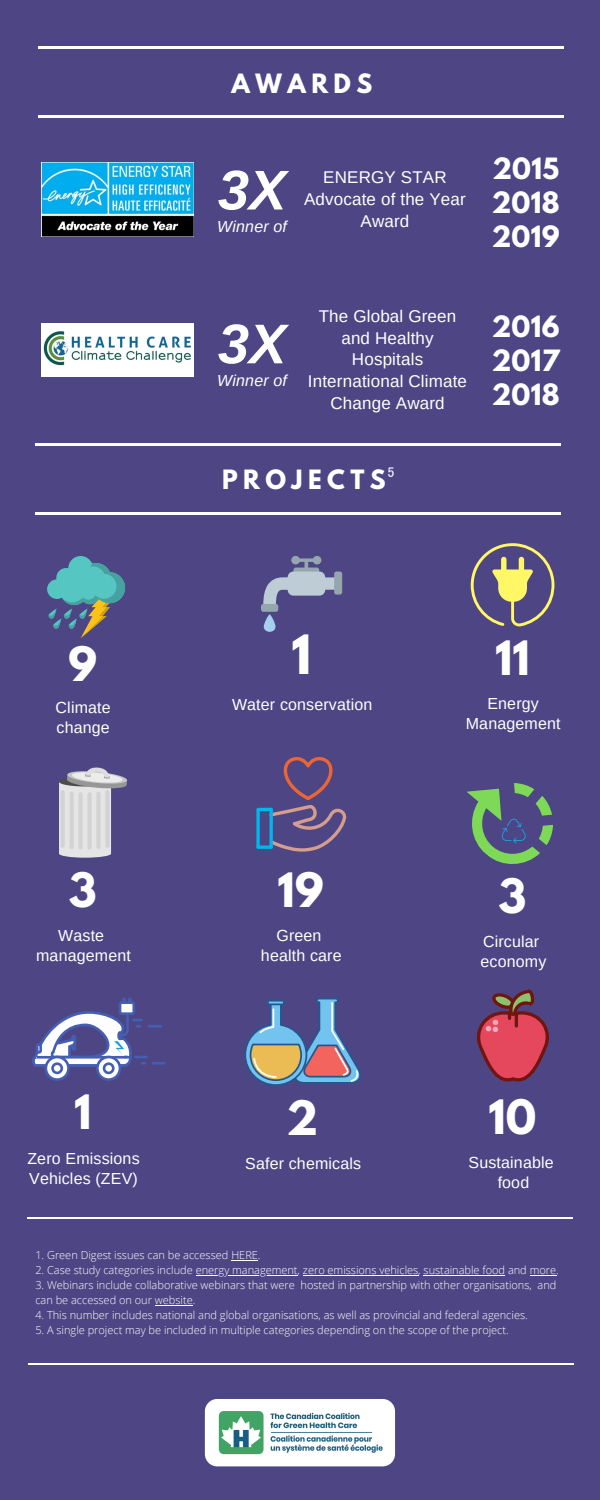
<style>
.page{position:relative;width:600px;height:1500px;background:#4e4684}
.page>*{position:absolute;margin:0;border:0;box-sizing:border-box;transform-origin:0 0}
.t1{font:italic 700 56px "Arimo";color:#fff}
.t2{font:700 48px "League Spartan";color:#fff}
.t3{font:700 42px "League Spartan";color:#fff}
.t4{font:700 26px/33.8px "League Spartan";letter-spacing:.01em;color:#fff;text-align:justify}
.t5{font:700 23.6px "League Spartan";letter-spacing:.23em;color:#fff}
.t6{font:17px/21.8px "Arimo";letter-spacing:.01em;color:#fff;text-align:center}
.t7{font:16px/20.2px "Arimo";letter-spacing:.01em;color:#fff;text-align:center}
.t8{font:italic 16px "Arimo";letter-spacing:.01em;color:#fff}
.t9{font:14px "MS P Gothic";color:#fff}
.t10{font:300 11px/15px "Open Sans";color:#fff}
</style>
<div class="page">
<hr style="left:35px;top:444px;width:526px;height:2px;background:#fff">
<hr style="left:35px;top:512px;width:526px;height:3px;background:#fff">
<hr style="left:38px;top:46px;width:526px;height:2px;background:#fff">
<hr style="left:38px;top:115px;width:526px;height:2px;background:#fff">
<img style="left:42px;top:163px;width:151px;height:73px">
<img style="left:42px;top:324px;width:151px;height:53px">
<svg style="left:59px;top:768px;width:68px;height:90px"></svg>
<svg style="left:47px;top:556px;width:78px;height:82px"></svg>
<svg style="left:471px;top:543px;width:84px;height:83px"></svg>
<svg style="left:97px;top:1057px;width:23px;height:23px"></svg>
<div style="left:96px;top:1056px;width:25px;height:25px;border:3px solid #445eb4;border-radius:50%"></div>
<svg style="left:46px;top:1057px;width:22px;height:23px"></svg>
<div style="left:45px;top:1056px;width:25px;height:25px;border:3px solid #445eb4;border-radius:50%"></div>
<div style="left:104px;top:1064px;width:9px;height:9px;background:#fff;border-radius:50%"></div>
<div style="left:103px;top:1062px;width:12px;height:12px;border:3px solid #445eb4;border-radius:50%"></div>
<div style="left:53px;top:1064px;width:9px;height:9px;background:#fff;border-radius:50%"></div>
<div style="left:51px;top:1062px;width:12px;height:12px;border:3px solid #445eb4;border-radius:50%"></div>
<svg style="left:32px;top:998px;width:132px;height:70px"></svg>
<svg style="left:244px;top:998px;width:117px;height:88px"></svg>
<svg style="left:476px;top:990px;width:73px;height:92px"></svg>
<hr style="left:515px;top:1013px;width:3px;height:15px;background:#701510;border-radius:2px">
<svg style="left:296px;top:558px;width:21px;height:4px"></svg>
<svg style="left:263px;top:561px;width:75px;height:49px"></svg>
<div style="left:261px;top:604px;width:17px;height:8px;background:#96a6af;border-radius:2px"></div>
<div style="left:334px;top:572px;width:8px;height:23px;background:#96a6af;border-radius:2px"></div>
<div style="left:313px;top:556px;width:8px;height:8px;background:#96a6af;border-radius:50%"></div>
<div style="left:291px;top:556px;width:9px;height:8px;background:#96a6af;border-radius:50%"></div>
<svg style="left:264px;top:614px;width:12px;height:18px"></svg>
<div style="left:288px;top:572px;width:37px;height:24px;background:#beccd6;border-radius:6px"></div>
<svg style="left:467px;top:783px;width:86px;height:81px"></svg>
<svg style="left:256px;top:757px;width:91px;height:95px"></svg>
<svg style="left:258px;top:845px;width:13px;height:4px"></svg>
<hr style="left:27px;top:1217px;width:546px;height:2px;background:#fff">
<hr style="left:28px;top:1363px;width:545px;height:2px;background:#fff">
<div style="left:205px;top:1399px;width:190px;height:67px;background:#fff;border-radius:12px"></div>
<img style="left:210px;top:1401px;width:181px;height:64px">
<svg style="left:231px;top:1260px;width:27px;height:1px"></svg>
<hr style="left:196px;top:1275px;width:102px;height:1px;background:#fff">
<hr style="left:303px;top:1275px;width:115px;height:1px;background:#fff">
<hr style="left:424px;top:1275px;width:81px;height:1px;background:#fff">
<svg style="left:530px;top:1275px;width:26px;height:1px"></svg>
<hr style="left:155px;top:1305px;width:38px;height:1px;background:#fff">
<h3 class="t3" style="left:68px;top:643px;width:30px">9</h3>
<h3 class="t7" style="left:56px;top:698px;width:57px;text-align:left">Climate change</h3>
<h3 class="t3" style="left:69px;top:869px;width:29px">3</h3>
<h3 class="t7" style="left:36px;top:925px;width:96px">Waste management</h3>
<h3 class="t3" style="left:74px;top:1092px;width:19px">1</h3>
<h3 class="t7" style="left:27px;top:1148px;width:114px;text-align:left">Zero Emissions<br>Vehicles (ZEV)</h3>
<h3 class="t5" style="left:232px;top:71px;width:142px">AWARDS</h3>
<h1 class="t1" style="left:218px;top:159px;width:70px">3X</h1>
<h3 class="t8" style="left:217px;top:218px;width:71px">Winner of</h3>
<h3 class="t6" style="left:304px;top:167px;width:163px">ENERGY STAR<br>Advocate of the Year<br>Award</h3>
<h1 class="t1" style="left:218px;top:313px;width:70px">3X</h1>
<h3 class="t8" style="left:217px;top:371px;width:71px">Winner of</h3>
<h3 class="t6" style="left:308px;top:305px;width:161px">The Global Green and Healthy<br>Hospitals<br>International Climate<br>Change Award</h3>
<p class="t9" style="left:387px;top:465px;width:8px">5</p>
<h3 class="t5" style="left:222px;top:468px;width:165px">P R O J E C T S</h3>
<h3 class="t4" style="left:492px;top:155px;width:69px">2015<br>2018<br>2019</h3>
<h3 class="t4" style="left:492px;top:313px;width:69px">2016<br>2017<br>2018</h3>
<h2 class="t2" style="left:292px;top:631px;width:21px">1</h2>
<h3 class="t7" style="left:232px;top:694px;width:142px">Water conservation</h3>
<h3 class="t3" style="left:277px;top:869px;width:48px">19</h3>
<h3 class="t7" style="left:261px;top:925px;width:82px">Green health care</h3>
<h3 class="t3" style="left:287px;top:1097px;width:33px">2</h3>
<h3 class="t7" style="left:245px;top:1154px;width:117px">Safer chemicals</h3>
<h3 class="t3" style="left:495px;top:637px;width:36px">11</h3>
<h3 class="t7" style="left:466px;top:693px;width:96px">Energy<br>Management</h3>
<h3 class="t3" style="left:499px;top:875px;width:29px">3</h3>
<h3 class="t7" style="left:481px;top:931px;width:67px;text-align:left">Circular economy</h3>
<h3 class="t3" style="left:489px;top:1096px;width:49px">10</h3>
<h3 class="t7" style="left:469px;top:1152px;width:87px">Sustainable food</h3>
<p class="t10" style="left:35px;top:1248px;width:227px">1. Green Digest issues can be accessed HERE.</p>
<p class="t10" style="left:35px;top:1263px;width:525px">2. Case study categories include energy management, zero emissions vehicles, sustainable food and more.</p>
<p class="t10" style="left:35px;top:1278px;width:523px">3. Webinars include collaborative webinars that were hosted in partnership with other organisations, and can be accessed on our website.</p>
<p class="t10" style="left:35px;top:1308px;width:494px">4. This number includes national and global organisations, as well as provincial and federal agencies.</p>
<p class="t10" style="left:35px;top:1323px;width:475px">5. A single project may be included in multiple categories depending on the scope of the project.</p>
</div>
